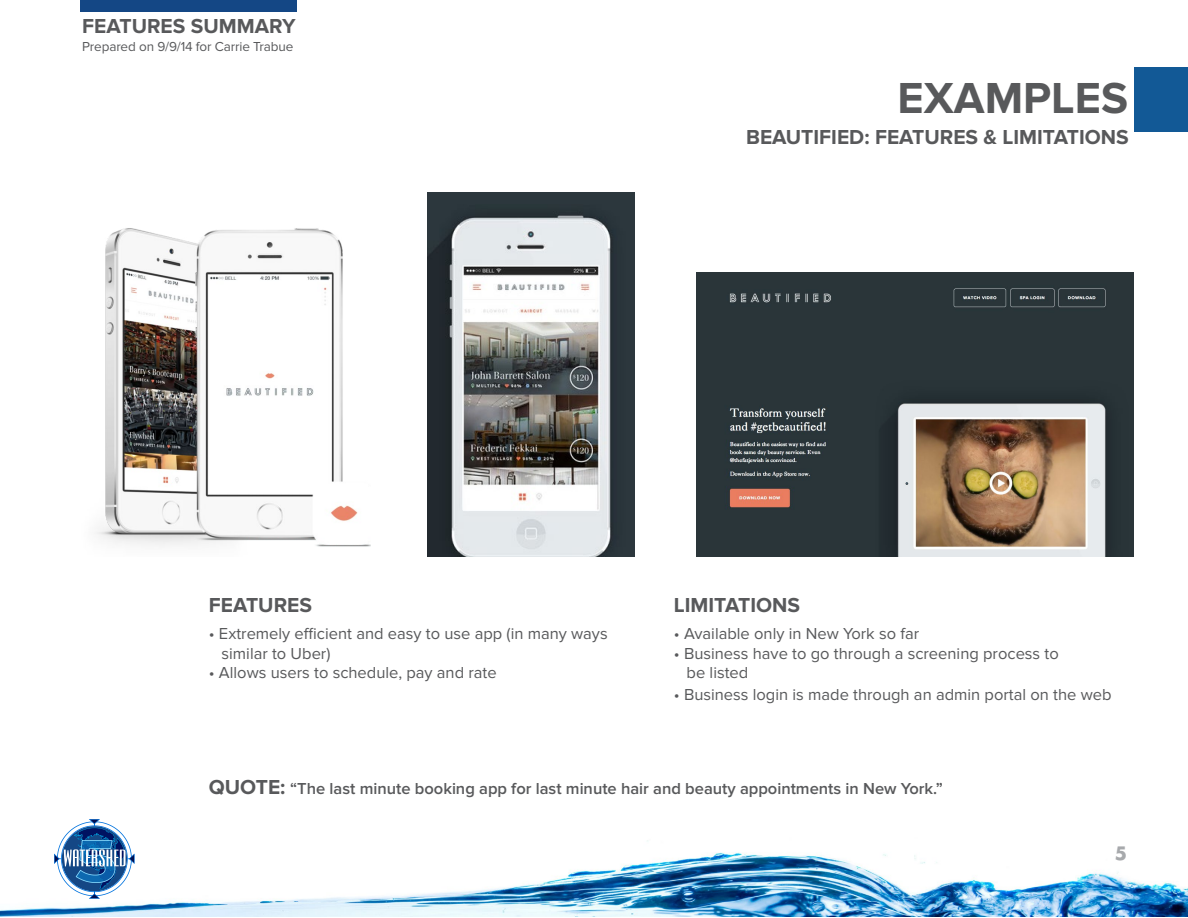
<style>
.page{position:relative;width:1188px;height:918px;background:#fff}
.page>*{position:absolute;margin:0;border:0;box-sizing:border-box;transform-origin:0 0}
.t1{font:700 45px "Proxima Nova";color:#58595b}
.t2{font:700 21px "Proxima Nova";color:#58595b}
.t3{font:700 18px "Futura Std";color:#a7a9ac}
.t4{font:16.5px/19.8px "Proxima Nova";color:#58595b}
.t5{font:600 16.5px "Proxima Nova";color:#58595b}
.t6{font:13.5px "Proxima Nova";letter-spacing:-.01em;color:#58595b}
.s1{font-weight:700;font-size:21px}
</style>
<div class="page">
<img style="left:0;top:840px;width:1188px;height:76px">
<svg style="left:54px;top:819px;width:81px;height:80px"></svg>
<div style="left:81px;top:0;width:216px;height:12px;background:#144785"></div>
<div style="left:1134px;top:68px;width:54px;height:64px;background:#125996"></div>
<img style="left:96px;top:228px;width:275px;height:319px">
<img style="left:427px;top:193px;width:208px;height:364px">
<img style="left:696px;top:272px;width:438px;height:285px">
<p class="t2" style="left:82px;top:14px;width:215px">FEATURES SUMMARY</p>
<p class="t6" style="left:82px;top:39px;width:213px">Prepared on 9/9/14 for Carrie Trabue</p>
<h1 class="t1" style="left:898px;top:72px;width:232px">EXAMPLES</h1>
<p class="t2" style="left:746px;top:125px;width:384px">BEAUTIFIED: FEATURES &amp; LIMITATIONS</p>
<p class="t2" style="left:209px;top:593px;width:105px">FEATURES</p>
<p class="t4" style="left:222px;top:624px;width:388px;text-indent:-13px">• Extremely efficient and easy to use app (in many ways similar to Uber)</p>
<p class="t4" style="left:209px;top:663px;width:289px">• Allows users to schedule, pay and rate</p>
<p class="t2" style="left:674px;top:593px;width:128px">LIMITATIONS</p>
<p class="t4" style="left:674px;top:624px;width:247px">• Available only in New York so far</p>
<p class="t4" style="left:687px;top:643px;width:374px;text-indent:-13px">• Business have to go through a screening process to be listed</p>
<p class="t4" style="left:674px;top:685px;width:439px">• Business login is made through an admin portal on the web</p>
<p class="t5" style="left:209px;top:779px;width:736px"><span class="s1">QUOTE:</span> “The last minute booking app for last minute hair and beauty appointments in New York.”</p>
<p class="t3" style="left:1115px;top:841px;width:14px">5</p>
</div>
